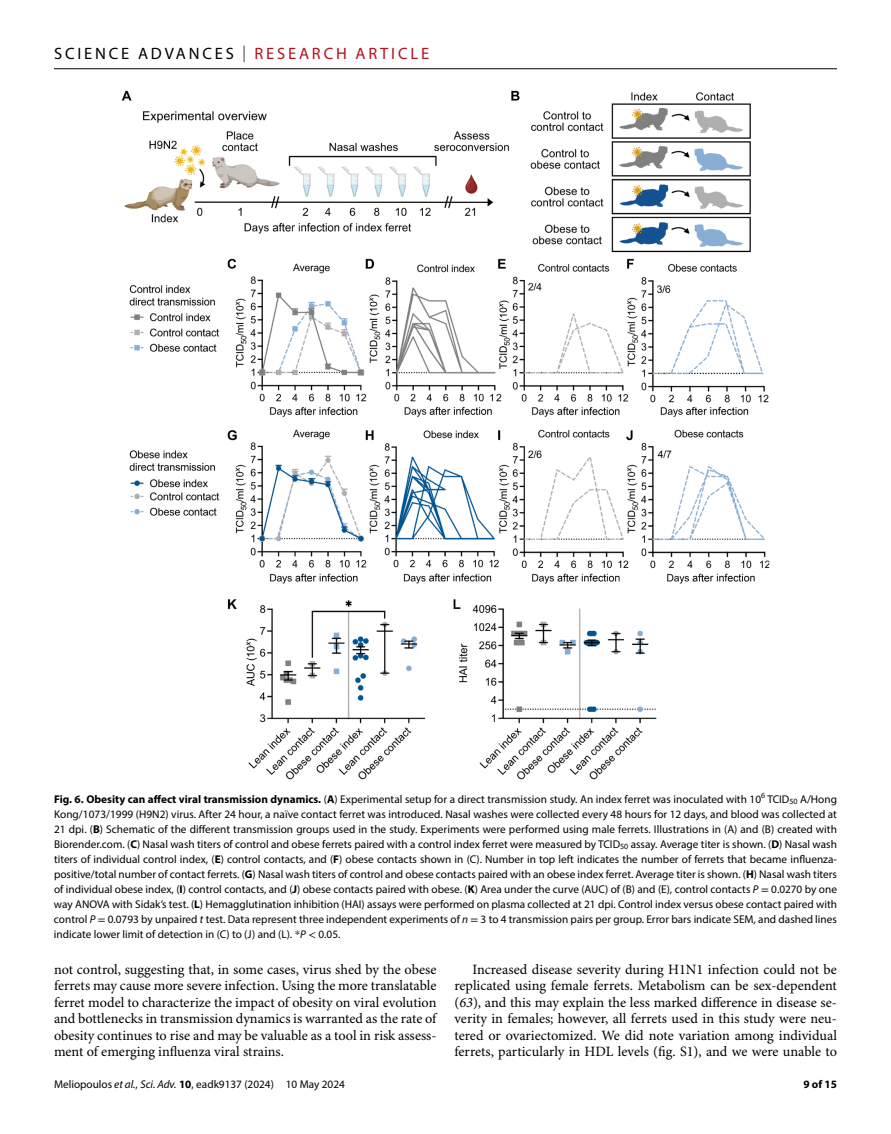
<style>
.page{position:relative;width:891px;height:1134px;background:#fff}
.page>*{position:absolute;margin:0;border:0;box-sizing:border-box;transform-origin:0 0}
.t1{font:16.5px "Myriad Pro";letter-spacing:.17em;color:#000}
.t2{font:14.25px/16.5px "Minion Pro";color:#000;text-align:justify}
.t3{font:11.25px/15px "Myriad Pro";color:#000;text-align:justify}
.t4{font:700 11.25px "Myriad Pro";color:#000}
.s1{font-weight:300}
.s2{color:#b5121b}
.s3{font-weight:700}
.s4{font-style:italic}
.s5{font-family:"STIX"}
</style>
<div class="page">
<hr style="left:54px;top:68px;width:783px;height:1px;background:#000">
<img style="left:121px;top:90px;width:649px;height:690px">
<h1 class="t1" style="left:54px;top:44px;width:376px">Science Adva nces <span class="s1">|</span> <span class="s2">Resear ch Ar ticle</span></h1>
<p class="t3" style="left:54px;top:791px;width:720px"><span class="s3">Fig. 6. Obesity can affect viral transmission dynamics.</span> (<span class="s3">A</span>) Experimental setup for a direct transmission study. An index ferret was inoculated with 10<sup>6</sup> TCID</p>
<p class="t3" style="left:54px;top:791px;width:785px;text-indent:735px"><sub>50</sub> A/Hong Kong/1073/1999 (H9N2) virus. After 24 hour, a naïve contact ferret was introduced. Nasal washes were collected every 48 hours for 12 days, and blood was collected at 21 dpi. (<span class="s3">B</span>) Schematic of the different transmission groups used in the study. Experiments were performed using male ferrets. I llustrations in (A) and (B) created with Biorender.com. (<span class="s3">C</span>) Nasal wash titers of control and obese ferrets paired with a control index ferret were measured by TCID</p>
<p class="t3" style="left:54px;top:836px;width:785px;text-indent:566px"><sub>50</sub> assay. Average titer is shown. (<span class="s3">D</span>) Nasal wash titers of individual control index, (<span class="s3">E</span>) control contacts, and (<span class="s3">F</span>) obese contacts shown in (C). Number in top left indicates the number of ferrets that became influenza&shy;positive/total number of contact ferrets. (<span class="s3">G</span>) Nasal wash titers of control and obese contacts paired with an obese index ferret. Average titer is shown. (<span class="s3">H</span>) Nasal wash titers of individual obese index, (<span class="s3">I</span>) control contacts, and (<span class="s3">J</span>) obese contacts paired with obese. (<span class="s3">K</span>) Area under the curve (AUC) of (B) and (E), control contacts <span class="s4">P</span> <span class="s5">=</span> 0.0270 by one way ANOVA with Sidak’s test. (<span class="s3">L</span>) Hemagglutination inhibition (HAI) assays were performed on plasma collected at 21 dpi. Control index versus obese contact paired with control <span class="s4">P</span> <span class="s5">=</span> 0.0793 by unpaired <span class="s4">t</span> test. Data represent three independent experiments of <span class="s4">n</span> <span class="s5">=</span> 3 to 4 transmission pairs per group. Error bars indicate SEM, and dashed lines indicate lower limit of detection in (C) to (J) and (L). <span class="s5">*</span><span class="s4">P</span> <span class="s5">&lt;</span> 0.05.</p>
<p class="t2" style="left:54px;top:961px;width:384px">not control, suggesting that, in some cases, virus shed by the obese ferrets may cause more severe infection. Using the more translatable ferret model to characterize the impact of obesity on viral evolution and bottlenecks in transmission dynamics is warranted as the rate of obesity continues to rise and may be valuable as a tool in risk assess&shy;ment of emerging influenza viral strains.</p>
<p class="t2" style="left:454px;top:961px;width:384px;text-indent:18px">Increased disease severity during H1N1 infection could not be replicated using female ferrets. Metabolism can be sex-dependent (<span class="s4">63</span>), and this may explain the less marked difference in disease se&shy;verity in females; however, all ferrets used in this study were neu&shy;tered or ovariectomized. We did note variation among individual ferrets, particularly in HDL levels (fig. S1), and we were unable to</p>
<p class="t3" style="left:54px;top:1076px;width:292px">Meliopoulos <span class="s4">et al.</span>, <span class="s4">Sci. Adv.</span> <span class="s3">10</span>, eadk9137 (2024) 10 May 2024</p>
<p class="t4" style="left:803px;top:1076px;width:35px">9 of 15</p>
</div>
